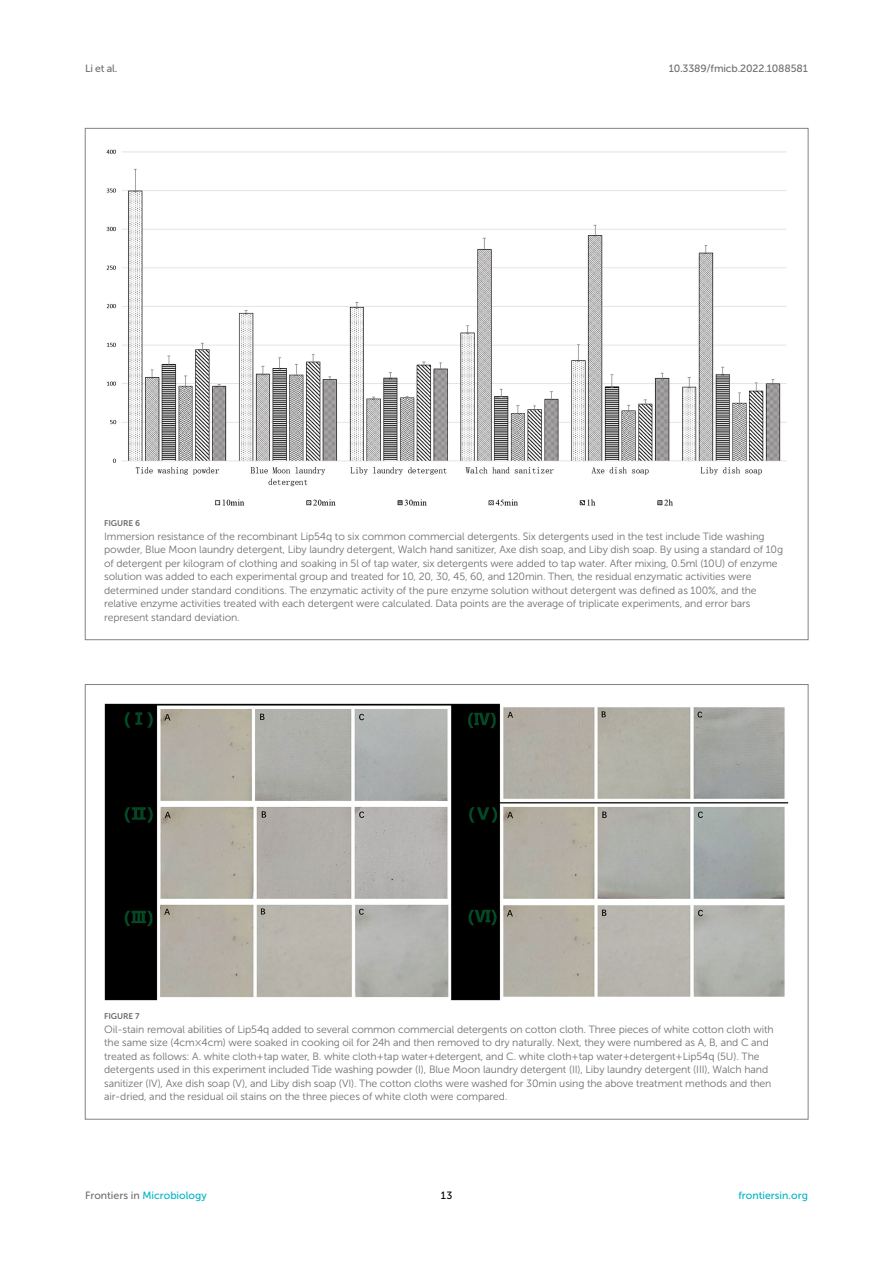
<style>
.page{position:relative;width:893px;height:1263px;background:#fff}
.page>*{position:absolute;margin:0;border:0;box-sizing:border-box;transform-origin:0 0}
.FIG_LEG{font:10.5px/13.5px "Museo Sans 300";letter-spacing:-.01em;color:#706f70}
.t1{font:10.5px "Museo Sans 500";color:#00b4c4}
.t2{font:10.5px "Museo Sans 500";letter-spacing:-.015em;color:#706f70}
.t3{font:10.5px "Museo Sans 500";color:#000}
.FIG_HD{font:8.25px "Museo Sans 700";letter-spacing:-.01em;color:#706f70}
.s1{color:#706f70}
</style>
<div class="page">
<img style="left:106px;top:149px;width:681px;height:357px">
<img style="left:104px;top:703px;width:685px;height:297px">
<p class="t2" style="left:85px;top:63px;width:34px">Li et al.</p>
<p class="t2" style="left:669px;top:63px;width:141px">10.3389/fmicb.2022.1088581</p>
<p class="FIG_HD" style="left:104px;top:519px;width:37px">FIGURE 6</p>
<p class="FIG_LEG" style="left:104px;top:529px;width:680px">Immersion resistance of the recombinant Lip54q to six common commercial detergents. Six detergents used in the test include Tide washing powder, Blue Moon laundry detergent, Liby laundry detergent, Walch hand sanitizer, Axe dish soap, and Liby dish soap. By using a standard of 10 g of detergent per kilogram of clothing and soaking in 5 l of tap water, six detergents were added to tap water. After mixing, 0.5 ml (10 U) of enzyme solution was added to each experimental group and treated for 10, 20, 30, 45, 60, and 120 min. Then, the residual enzymatic activities were determined under standard conditions. The enzymatic activity of the pure enzyme solution without detergent was defined as 100%, and the relative enzyme activities treated with each detergent were calculated. Data points are the average of triplicate experiments, and error bars represent standard deviation.</p>
<p class="FIG_HD" style="left:104px;top:1012px;width:37px">FIGURE 7</p>
<p class="FIG_LEG" style="left:104px;top:1022px;width:671px">Oil-stain removal abilities of Lip54q added to several common commercial detergents on cotton cloth. Three pieces of white cotton cloth with the same size (4 cm × 4 cm) were soaked in cooking oil for 24 h and then removed to dry naturally. Next, they were numbered as A, B, and C and treated as follows: A. white cloth + tap water, B. white cloth + tap water + detergent, and C. white cloth + tap water + detergent + Lip54q (5 U). The detergents used in this experiment included Tide washing powder (I), Blue Moon laundry detergent (II), Liby laundry detergent (III), Walch hand sanitizer (IV), Axe dish soap (V), and Liby dish soap (VI). The cotton cloths were washed for 30 min using the above treatment methods and then air-dried, and the residual oil stains on the three pieces of white cloth were compared.</p>
<p class="t1" style="left:85px;top:1190px;width:123px"><span class="s1">Frontiers in</span> Microbiology</p>
<p class="t3" style="left:441px;top:1190px;width:13px">13</p>
<p class="t1" style="left:738px;top:1190px;width:71px">frontiersin.org</p>
</div>
